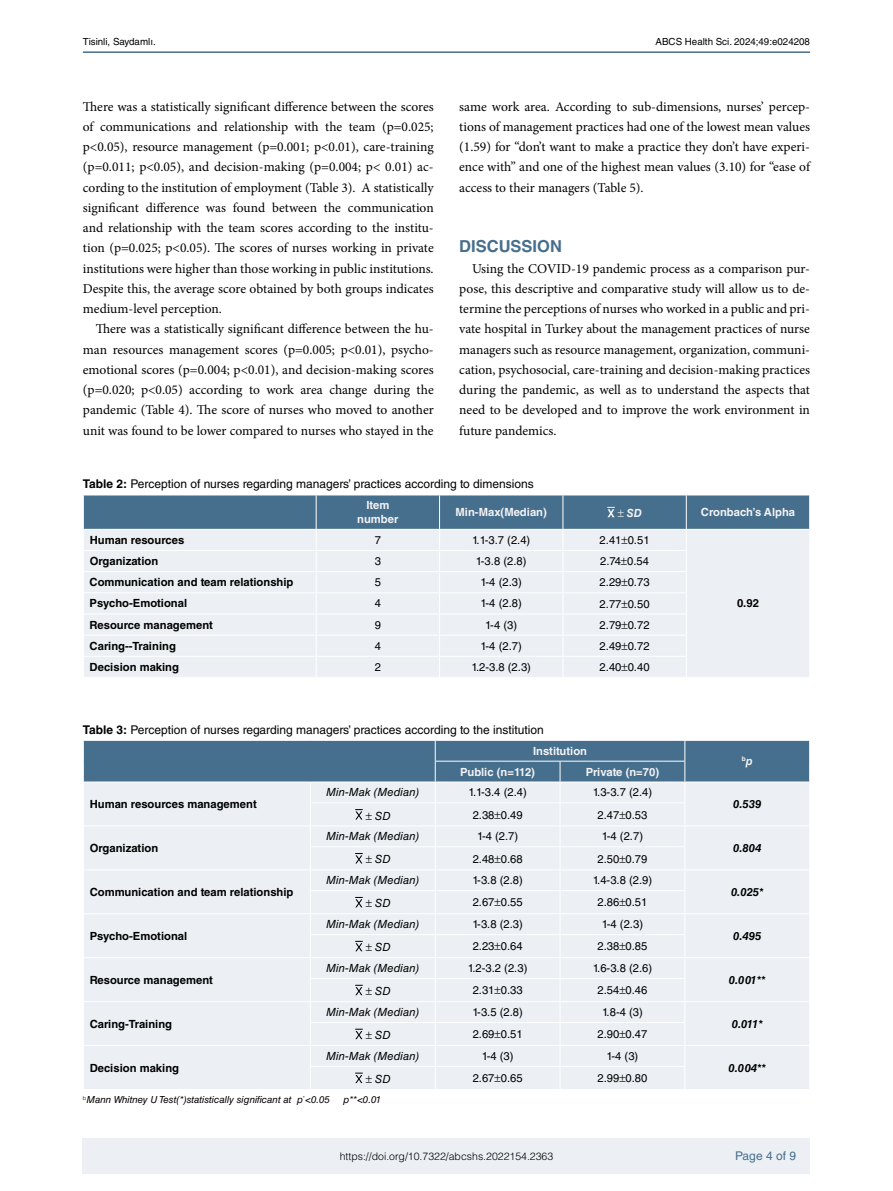
<style>
.page{position:relative;width:893px;height:1191px;background:#fff}
.page>*{position:absolute;margin:0;border:0;box-sizing:border-box;transform-origin:0 0}
.t1{font:700 16.5px "Helvetica LT Std";color:#466e8d}
.t2{font:13.5px/20.2px "Minion Pro";letter-spacing:-.005em;color:#000;text-align:justify}
.t3{font:12px "Helvetica LT Std";color:#000}
.t4{font:12px "Helvetica LT Std";color:#466e8d}
.t5{font:11.25px "Helvetica LT Std";color:#000}
.t6{font:700 11.25px "Helvetica LT Std";color:#000}
.t7{font:italic 11.25px "Helvetica LT Std";color:#000}
.t8{font:700 11.25px/13.5px "Helvetica LT Std";color:#f3f3f4;text-align:center}
.t9{font:italic 700 11.25px "Helvetica LT Std";color:#000}
.t10{font:italic 700 11.25px "Helvetica LT Std";color:#f3f3f4}
.t11{font:300 10.5px "Helvetica LT Std";color:#000}
.t12{font:italic 9.75px "Helvetica LT Std";color:#000}
.t13{font:9.75px "Helvetica LT Std";color:#000}
.t14{font:700 6.45px "Helvetica LT Std";color:#f3f3f4}
.s1{font-weight:700}
.s2{font-style:italic;font-size:11.25px}
</style>
<div class="page">
<hr style="left:83px;top:51px;width:727px;height:2px;background:#466e8d">
<div style="left:83px;top:1138px;width:727px;height:35px;background:#ecf0f4"></div>
<div style="left:64px;top:1142px;width:765px;height:13px;background:#ecf0f4"></div>
<svg style="left:83px;top:495px;width:727px;height:182px;background:#ced8e1"></svg>
<svg style="left:83px;top:740px;width:727px;height:349px;background:#d9e1e8"></svg>
<p class="t13" style="left:83px;top:36px;width:74px">Tisinli, Saydamlı.</p>
<p class="t13" style="left:656px;top:36px;width:156px">ABCS Health Sci. 2024;49:e024208</p>
<p class="t2" style="left:83px;top:96px;width:352px">There was a statistically significant difference between the scores of communications and relationship with the team (p=0.025; p&lt;0.05), resource management (p=0.001; p&lt;0.01), care-training (p=0.011; p&lt;0.05), and decision-making (p=0.004; p&lt; 0.01) ac&shy;cording to the institution of employment (Table 3). A statistically significant difference was found between the communication and relationship with the team scores according to the institu&shy;tion (p=0.025; p&lt;0.05). The scores of nurses working in private institutions were higher than those working in public institutions.<br>Despite this, the average score obtained by both groups indicates medium-level perception.</p>
<p class="t2" style="left:83px;top:319px;width:352px;text-indent:13px">There was a statistically significant difference between the hu&shy;man resources management scores (p=0.005; p&lt;0.01), psycho&shy;emotional scores (p=0.004; p&lt;0.01), and decision-making scores (p=0.020; p&lt;0.05) according to work area change during the pandemic (Table 4). The score of nurses who moved to another unit was found to be lower compared to nurses who stayed in the</p>
<p class="t2" style="left:459px;top:96px;width:352px">same work area. According to sub-dimensions, nurses’ percep&shy;tions of management practices had one of the lowest mean values (1.59) for “don’t want to make a practice they don’t have experi&shy;ence with” and one of the highest mean values (3.10) for “ease of access to their managers (Table 5).</p>
<p class="t1" style="left:459px;top:236px;width:104px">DISCUSSION</p>
<p class="t2" style="left:459px;top:258px;width:352px;text-indent:13px">Using the COVID-19 pandemic process as a comparison pur&shy;pose, this descriptive and comparative study will allow us to de&shy;termine the perceptions of nurses who worked in a public and pri&shy;vate hospital in Turkey about the management practices of nurse managers such as resource management, organization, communi&shy;cation, psychosocial, care-training and decision-making practices during the pandemic, as well as to understand the aspects that need to be developed and to improve the work environment in future pandemics.</p>
<p class="t3" style="left:83px;top:477px;width:452px"><span class="s1">Table 2:</span> Perception of nurses regarding managers’ practices according to dimensions</p>
<p class="t8" style="left:357px;top:498px;width:43px">Item number</p>
<p class="t8" style="left:456px;top:505px;width:93px">Min-Max(Median)</p>
<p class="t10" style="left:627px;top:506px;width:16px">SD</p>
<p class="t8" style="left:701px;top:505px;width:96px">Cronbach’s Alpha</p>
<p class="t6" style="left:90px;top:533px;width:96px">Human resources</p>
<p class="t5" style="left:375px;top:533px;width:8px">7</p>
<p class="t5" style="left:472px;top:533px;width:60px">1.1-3.7 (2.4)</p>
<p class="t5" style="left:600px;top:533px;width:51px">2.41 0.51</p>
<p class="t6" style="left:90px;top:554px;width:70px">Organization</p>
<p class="t5" style="left:375px;top:554px;width:8px">3</p>
<p class="t5" style="left:476px;top:554px;width:52px">1-3.8 (2.8)</p>
<p class="t5" style="left:600px;top:555px;width:50px">2.74 0.54</p>
<p class="t6" style="left:90px;top:575px;width:205px">Communication and team relationship</p>
<p class="t5" style="left:375px;top:576px;width:8px">5</p>
<p class="t5" style="left:481px;top:576px;width:43px">1-4 (2.3)</p>
<p class="t5" style="left:600px;top:576px;width:51px">2.29 0.73</p>
<p class="t6" style="left:90px;top:596px;width:99px">Psycho-Emotional</p>
<p class="t5" style="left:375px;top:597px;width:8px">4</p>
<p class="t5" style="left:481px;top:597px;width:43px">1-4 (2.8)</p>
<p class="t5" style="left:600px;top:597px;width:51px">2.77 0.50</p>
<p class="t6" style="left:90px;top:618px;width:125px">Resource management</p>
<p class="t5" style="left:375px;top:618px;width:8px">9</p>
<p class="t5" style="left:485px;top:618px;width:33px">1-4 (3)</p>
<p class="t5" style="left:600px;top:618px;width:51px">2.79 0.72</p>
<p class="t6" style="left:90px;top:639px;width:88px">Caring--Training</p>
<p class="t5" style="left:375px;top:639px;width:8px">4</p>
<p class="t5" style="left:481px;top:639px;width:43px">1-4 (2.7)</p>
<p class="t5" style="left:600px;top:639px;width:51px">2.49 0.72</p>
<p class="t6" style="left:90px;top:660px;width:91px">Decision making</p>
<p class="t5" style="left:375px;top:660px;width:8px">2</p>
<p class="t5" style="left:471px;top:660px;width:61px">1.2-3.8 (2.3)</p>
<p class="t5" style="left:600px;top:660px;width:51px">2.40 0.40</p>
<p class="t3" style="left:83px;top:722px;width:462px"><span class="s1">Table 3:</span> Perception of nurses regarding managers’ practices according to the institution</p>
<p class="t8" style="left:533px;top:744px;width:56px">Institution</p>
<p class="t6" style="left:90px;top:797px;width:169px">Human resources management</p>
<p class="t6" style="left:90px;top:841px;width:70px">Organization</p>
<p class="t6" style="left:90px;top:885px;width:205px">Communication and team relationship</p>
<p class="t6" style="left:90px;top:929px;width:99px">Psycho-Emotional</p>
<p class="t6" style="left:90px;top:973px;width:125px">Resource management</p>
<p class="t6" style="left:90px;top:1016px;width:84px">Caring-Training</p>
<p class="t6" style="left:90px;top:1060px;width:91px">Decision making</p>
<p class="t8" style="left:460px;top:764px;width:76px">Public (n=112)</p>
<p class="t8" style="left:586px;top:764px;width:75px">Private (n=70)</p>
<p class="t7" style="left:326px;top:786px;width:95px">Min-Mak (Median)</p>
<p class="t5" style="left:468px;top:786px;width:60px">1.1-3.4 (2.4)</p>
<p class="t5" style="left:593px;top:786px;width:61px">1.3-3.7 (2.4)</p>
<p class="t7" style="left:375px;top:809px;width:17px">SD</p>
<p class="t5" style="left:473px;top:808px;width:51px">2.38 0.49</p>
<p class="t5" style="left:597px;top:808px;width:51px">2.47 0.53</p>
<p class="t7" style="left:326px;top:830px;width:95px">Min-Mak (Median)</p>
<p class="t5" style="left:477px;top:830px;width:43px">1-4 (2.7)</p>
<p class="t5" style="left:602px;top:830px;width:43px">1-4 (2.7)</p>
<p class="t7" style="left:375px;top:853px;width:17px">SD</p>
<p class="t5" style="left:473px;top:852px;width:51px">2.48 0.68</p>
<p class="t5" style="left:597px;top:852px;width:51px">2.50 0.79</p>
<p class="t7" style="left:326px;top:874px;width:95px">Min-Mak (Median)</p>
<p class="t5" style="left:472px;top:874px;width:52px">1-3.8 (2.8)</p>
<p class="t5" style="left:593px;top:874px;width:61px">1.4-3.8 (2.9)</p>
<p class="t7" style="left:375px;top:897px;width:17px">SD</p>
<p class="t5" style="left:473px;top:896px;width:51px">2.67 0.55</p>
<p class="t5" style="left:597px;top:896px;width:51px">2.86 0.51</p>
<p class="t7" style="left:326px;top:917px;width:95px">Min-Mak (Median)</p>
<p class="t5" style="left:472px;top:917px;width:52px">1-3.8 (2.3)</p>
<p class="t5" style="left:602px;top:917px;width:43px">1-4 (2.3)</p>
<p class="t7" style="left:375px;top:940px;width:17px">SD</p>
<p class="t5" style="left:473px;top:940px;width:51px">2.23 0.64</p>
<p class="t5" style="left:597px;top:940px;width:51px">2.38 0.85</p>
<p class="t7" style="left:326px;top:961px;width:95px">Min-Mak (Median)</p>
<p class="t5" style="left:468px;top:961px;width:61px">1.2-3.2 (2.3)</p>
<p class="t5" style="left:593px;top:961px;width:61px">1.6-3.8 (2.6)</p>
<p class="t7" style="left:375px;top:984px;width:17px">SD</p>
<p class="t5" style="left:473px;top:983px;width:51px">2.31 0.33</p>
<p class="t5" style="left:597px;top:983px;width:51px">2.54 0.46</p>
<p class="t7" style="left:326px;top:1005px;width:95px">Min-Mak (Median)</p>
<p class="t5" style="left:472px;top:1005px;width:52px">1-3.5 (2.8)</p>
<p class="t5" style="left:602px;top:1005px;width:42px">1.8-4 (3)</p>
<p class="t7" style="left:375px;top:1028px;width:17px">SD</p>
<p class="t5" style="left:473px;top:1027px;width:51px">2.69 0.51</p>
<p class="t5" style="left:597px;top:1027px;width:51px">2.90 0.47</p>
<p class="t7" style="left:326px;top:1049px;width:95px">Min-Mak (Median)</p>
<p class="t5" style="left:482px;top:1049px;width:33px">1-4 (3)</p>
<p class="t5" style="left:606px;top:1049px;width:33px">1-4 (3)</p>
<p class="t7" style="left:375px;top:1072px;width:17px">SD</p>
<p class="t5" style="left:473px;top:1071px;width:51px">2.67 0.65</p>
<p class="t5" style="left:597px;top:1071px;width:51px">2.99 0.80</p>
<p class="t12" style="left:83px;top:1094px;width:249px"><sup>b</sup>Mann Whitney U Test(*)statistically significant at p<sup>*</sup>&lt;0.05</p>
<p class="t12" style="left:344px;top:1094px;width:39px">p**&lt;0.01</p>
<p class="t6" style="left:737px;top:596px;width:23px">0.92</p>
<p class="t14" style="left:742px;top:755px;width:12px">b<span class="s2">p</span></p>
<p class="t9" style="left:733px;top:797px;width:30px">0.539</p>
<p class="t9" style="left:733px;top:841px;width:30px">0.804</p>
<p class="t9" style="left:731px;top:885px;width:34px">0.025*</p>
<p class="t9" style="left:733px;top:929px;width:30px">0.495</p>
<p class="t9" style="left:729px;top:973px;width:38px">0.001**</p>
<p class="t9" style="left:732px;top:1016px;width:32px">0.011*</p>
<p class="t9" style="left:729px;top:1060px;width:39px">0.004**</p>
<p class="t11" style="left:340px;top:1149px;width:215px">https://doi.org/10.7322/abcshs.2022154.2363</p>
<p class="t4" style="left:735px;top:1148px;width:62px">Page 4 of 9</p>
</div>
